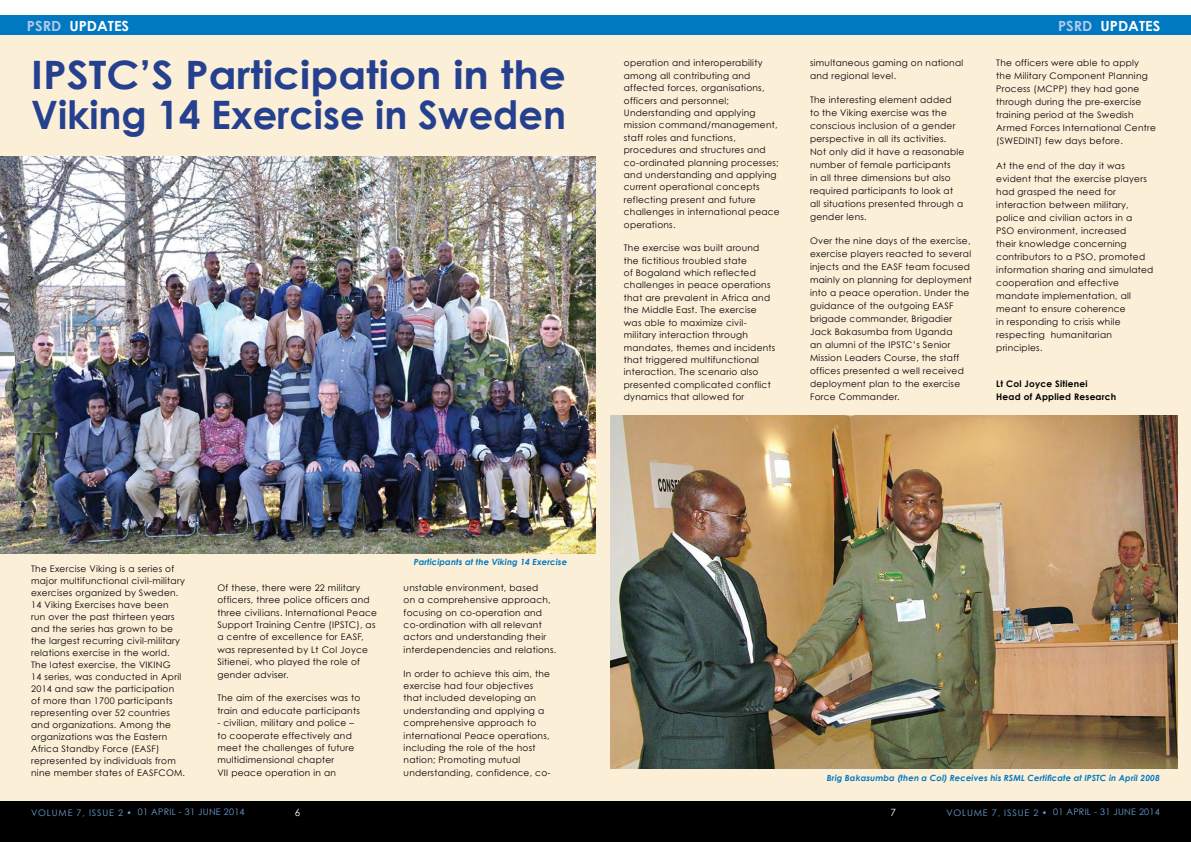
<style>
.page{position:relative;width:1191px;height:842px;background:#fff}
.page>*{position:absolute;margin:0;border:0;box-sizing:border-box;transform-origin:0 0}
.t1{font:700 39.2px/40.2px "Century Gothic";color:#24408e;scale:1.08 1}
.t2{font:700 14px "Century Gothic";color:#fff;scale:1.04 1}
.t3{font:10px "Century Gothic";color:#fff}
.t4{font:9px/12.4px "Century Gothic";letter-spacing:.03em;color:#000}
.t5{font:9px "Century Gothic";letter-spacing:.03em;color:#6ba1d6}
.t6{font:700 9px/12.4px "Century Gothic";letter-spacing:.025em;color:#000}
.t7{font:italic 700 8.5px "Century Gothic";letter-spacing:.01em;color:#0079c1}
.s1{color:#b1c9e8}
</style>
<div class="page">
<div style="left:0;top:801px;width:595px;height:41px;background:#000"></div>
<div style="left:595px;top:801px;width:596px;height:41px;background:#000"></div>
<div style="left:0;top:15px;width:595px;height:20px;background:#0079c1"></div>
<div style="left:595px;top:15px;width:596px;height:20px;background:#0079c1"></div>
<div style="left:0;top:35px;width:1191px;height:765px;background:#fcefd8"></div>
<img style="left:0;top:157px;width:595px;height:397px">
<img style="left:610px;top:415px;width:567px;height:354px">
<h2 class="t2" style="left:27px;top:17px;width:100px"><span class="s1">PSRD</span> UPDATES</h2>
<h2 class="t2" style="left:1058px;top:17px;width:100px"><span class="s1">PSRD</span> UPDATES</h2>
<h1 class="t1" style="left:31px;top:54px;width:497px">IPSTC’S Participation in the<br>Viking 14 Exercise in Sweden</h1>
<p class="t4" style="left:624px;top:57px;width:157px">operation and interoperability among all contributing and affected forces, organisations, officers and personnel;<br>Understanding and applying mission command/management, staff roles and functions, procedures and structures and co-ordinated planning processes; and understanding and applying current operational concepts reflecting present and future challenges in international peace operations.</p>
<p class="t4" style="left:624px;top:242px;width:153px">The exercise was built around the fictitious troubled state<br>of Bogaland which reflected challenges in peace operations that are prevalent in Africa and the Middle East. The exercise was able to maximize civil&shy;military interaction through mandates, themes and incidents that triggered multifunctional interaction. The scenario also presented complicated conflict dynamics that allowed for</p>
<p class="t4" style="left:810px;top:57px;width:155px">simultaneous gaming on national and regional level.</p>
<p class="t4" style="left:810px;top:93px;width:156px;line-height:13px">The interesting element added<br>to the Viking exercise was the conscious inclusion of a gender perspective in all its activities.<br>Not only did it have a reasonable number of female participants<br>in all three dimensions but also required participants to look at all situations presented through a gender lens.</p>
<p class="t4" style="left:810px;top:234px;width:163px;line-height:13px">Over the nine days of the exercise, exercise players reacted to several injects and the EASF team focused mainly on planning for deployment into a peace operation. Under the guidance of the outgoing EASF brigade commander, Brigadier<br>Jack Bakasumba from Uganda<br>an alumni of the IPSTC’s Senior<br>Mission Leaders Course, the staff offices presented a well received deployment plan to the exercise<br>Force Commander.</p>
<p class="t4" style="left:996px;top:56px;width:161px;line-height:13px">The officers were able to apply the Military Component Planning<br>Process (MCPP) they had gone through during the pre-exercise training period at the Swedish<br>Armed Forces International Centre (SWEDINT) few days before.</p>
<p class="t4" style="left:996px;top:159px;width:159px;line-height:13px">At the end of the day it was evident that the exercise players had grasped the need for interaction between military, police and civilian actors in a<br>PSO environment, increased<br>their knowledge concerning contributors to a PSO, promoted information sharing and simulated cooperation and effective mandate implementation, all meant to ensure coherence<br>in responding to crisis while respecting humanitarian principles.</p>
<p class="t6" style="left:996px;top:378px;width:122px">Lt Col Joyce Sitienei<br>H ead of Applied Research</p>
<p class="t4" style="left:31px;top:563px;width:155px;line-height:12px">The Exercise Viking is a series of major multifunctional civil-military exercises organized by Sweden.<br>14 Viking Exercises have been<br>run over the past thirteen years and the series has grown to be the largest recurring civil-military relations exercise in the world.<br>The latest exercise, the VIKING<br>14 series, was conducted in April<br>2014 and saw the participation of more than 1700 participants representing over 52 countries and organizations. Among the organizations was the Eastern<br>Africa Standby Force (EASF) represented by individuals from nine member states of EASFCOM.</p>
<p class="t4" style="left:217px;top:581px;width:161px">Of these, there were 22 military officers, three police officers and three civilians. International Peace<br>Support Training Centre (IPSTC), as a centre of excellence for EASF, was represented by Lt Col Joyce<br>Sitienei, who played the role of gender adviser.</p>
<p class="t4" style="left:217px;top:692px;width:144px">The aim of the exercises was to train and educate participants</p>
<p class="t4" style="left:217px;top:716px;width:138px">- civilian, military and police – to cooperate effectively and meet the challenges of future multidimensional chapter<br>VII peace operation in an</p>
<p class="t7" style="left:414px;top:556px;width:155px">Participants at the Viking 14 Exercise</p>
<p class="t4" style="left:403px;top:581px;width:154px">unstable environment, based<br>on a comprehensive approach, focusing on co-operation and co-ordination with all relevant actors and understanding their interdependencies and relations.</p>
<p class="t4" style="left:403px;top:667px;width:148px">In order to achieve this aim, the exercise had four objectives that included developing an understanding and applying a comprehensive approach to international Peace operations, including the role of the host nation; Promoting mutual understanding, confidence, co-</p>
<p class="t7" style="left:827px;top:772px;width:334px">Brig Bakasumba (then a Col) Receives his RSML Certificate at IPSTC in April 2008</p>
<p class="t5" style="left:31px;top:807px;width:215px">Volume 7, Issue 2 • 01 april - 31 june 2014</p>
<p class="t3" style="left:295px;top:806px;width:7px">6</p>
<p class="t3" style="left:890px;top:806px;width:7px">7</p>
<p class="t5" style="left:946px;top:807px;width:215px">Volume 7, Issue 2 • 01 april - 31 june 2014</p>
</div>
